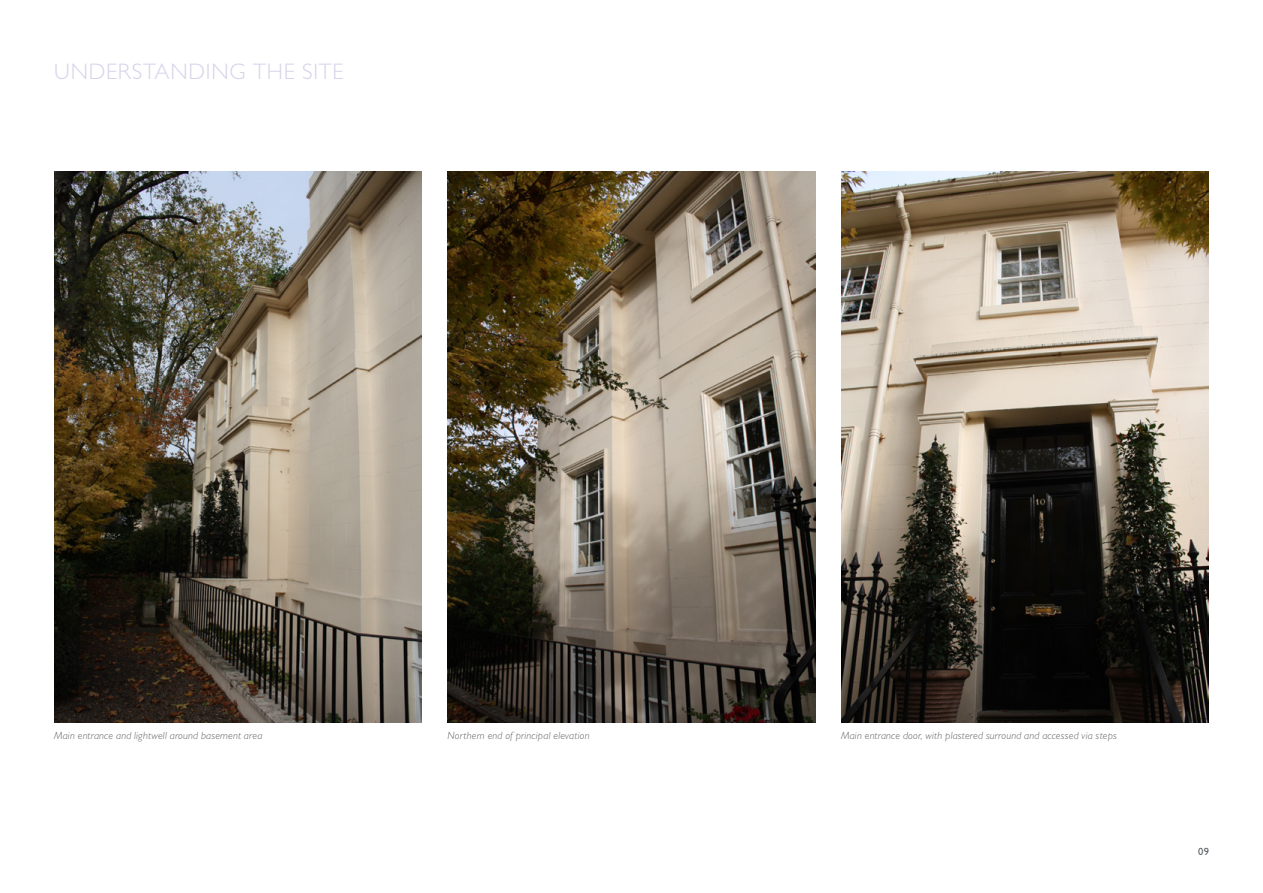
<style>
.page{position:relative;width:1263px;height:893px;background:#fff}
.page>*{position:absolute;margin:0;border:0;box-sizing:border-box;transform-origin:0 0}
.t1{font:300 22.5px "Gill Sans Std";letter-spacing:.035em;color:#d6d4eb}
.t2{font:italic 300 10.5px "Gill Sans Std";letter-spacing:.02em;color:#5b6064}
.t3{font:10.5px "Gill Sans Std";color:#5b6064}
</style>
<div class="page">
<img style="left:54px;top:172px;width:368px;height:551px">
<img style="left:447px;top:172px;width:368px;height:551px">
<img style="left:841px;top:172px;width:368px;height:551px">
<h1 class="t1" style="left:54px;top:59px;width:291px">UNDERSTANDING THE SITE</h1>
<p class="t2" style="left:54px;top:729px;width:210px">Main entrance and lightwell around basement area</p>
<p class="t2" style="left:447px;top:729px;width:143px">Northern end of principal elevation</p>
<p class="t2" style="left:841px;top:729px;width:277px">Main entrance door, with plastered surround and accessed via steps</p>
<p class="t3" style="left:1198px;top:846px;width:12px">09</p>
</div>
